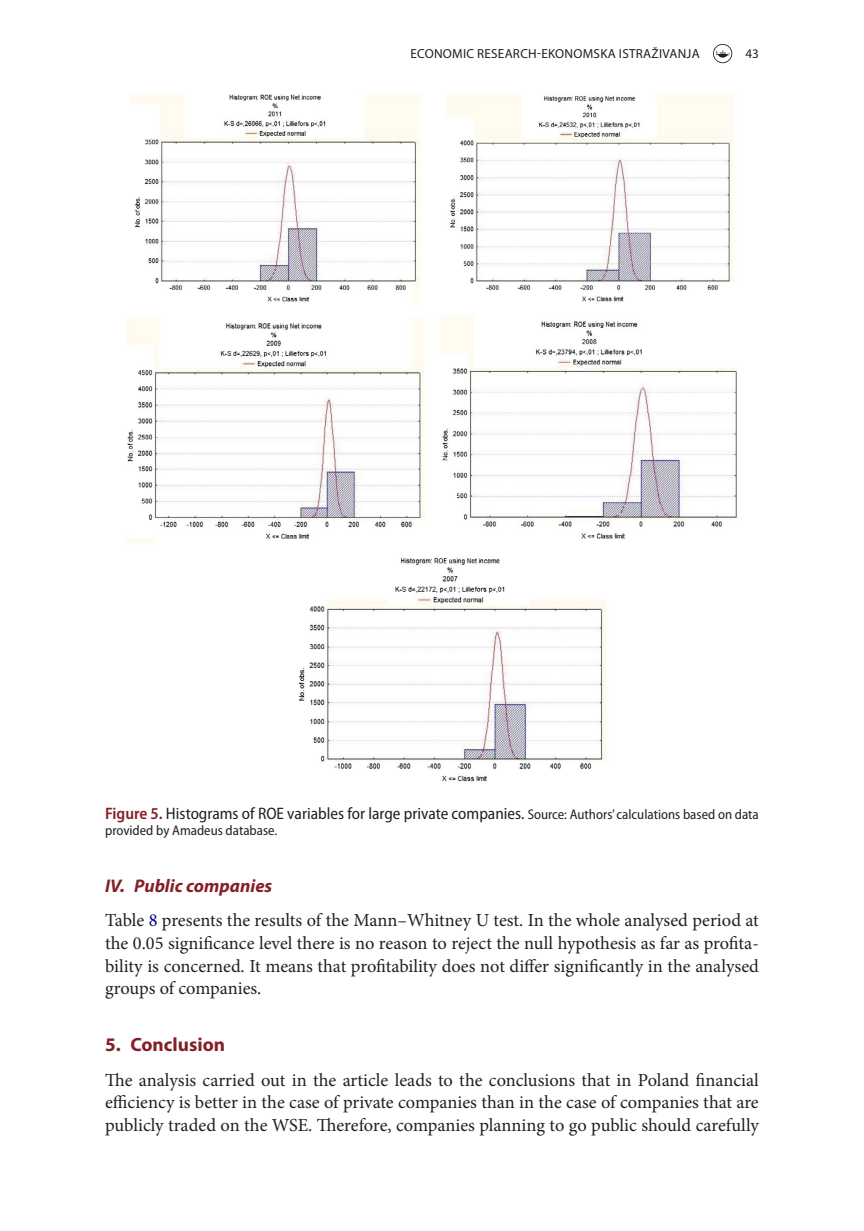
<style>
.page{position:relative;width:864px;height:1231px;background:#fff}
.page>*{position:absolute;margin:0;border:0;box-sizing:border-box;transform-origin:0 0}
.t1{font:700 19.25px "Myriad Pro";color:#841f27}
.t2{font:18.38px/22.8px "Minion Pro";color:#231f20;text-align:justify}
.t3{font:italic 700 18.38px "Myriad Pro";color:#841f27}
.t4{font:semi-condensed 16.62px "Myriad Pro";color:#231f20}
.t5{font:semi-condensed 14px "Myriad Pro";color:#231f20}
.t6{font:13.12px "Myriad Pro";letter-spacing:.02em;color:#231f20}
.s1{font-weight:600;color:#841f27}
.s2{font-size:14px}
.s3{color:#000080}
</style>
<div class="page">
<svg style="left:713px;top:44px;width:19px;height:19px"></svg>
<img style="left:126px;top:93px;width:612px;height:689px">
<p class="t6" style="left:410px;top:45px;width:182px">ECONOMIC RESEARCH-EKONOMSK</p>
<p class="t6" style="left:607px;top:45px;width:18px">A ISTR</p>
<p class="t6" style="left:643px;top:45px;width:58px">AŽIVANJA</p>
<p class="t6" style="left:745px;top:45px;width:15px">43</p>
<p class="t4" style="left:105px;top:804px;width:655px"><span class="s1">Figure 5.</span> Histograms of ROE variables for large private companies. <span class="s2">Source: Authors’ calculations based on data</span></p>
<p class="t5" style="left:105px;top:822px;width:174px">provided by Amadeus database.</p>
<p class="t3" style="left:105px;top:873px;width:168px">IV. Public companies</p>
<p class="t2" style="left:105px;top:908px;width:655px">Table <span class="s3">8</span> presents the results of the Mann–Whitney U test. In the whole analysed period at the 0.05 significance level there is no reason to reject the null hypothesis as far as profita&shy;bility is concerned. It means that profitability does not differ significantly in the analysed groups of companies.</p>
<p class="t1" style="left:105px;top:1032px;width:122px">5. Conclusion</p>
<p class="t2" style="left:105px;top:1068px;width:655px">The analysis carried out in the article leads to the conclusions that in Poland financial efficiency is better in the case of private companies than in the case of companies that are publicly traded on the WSE. Therefore, companies planning to go public should carefully</p>
</div>
